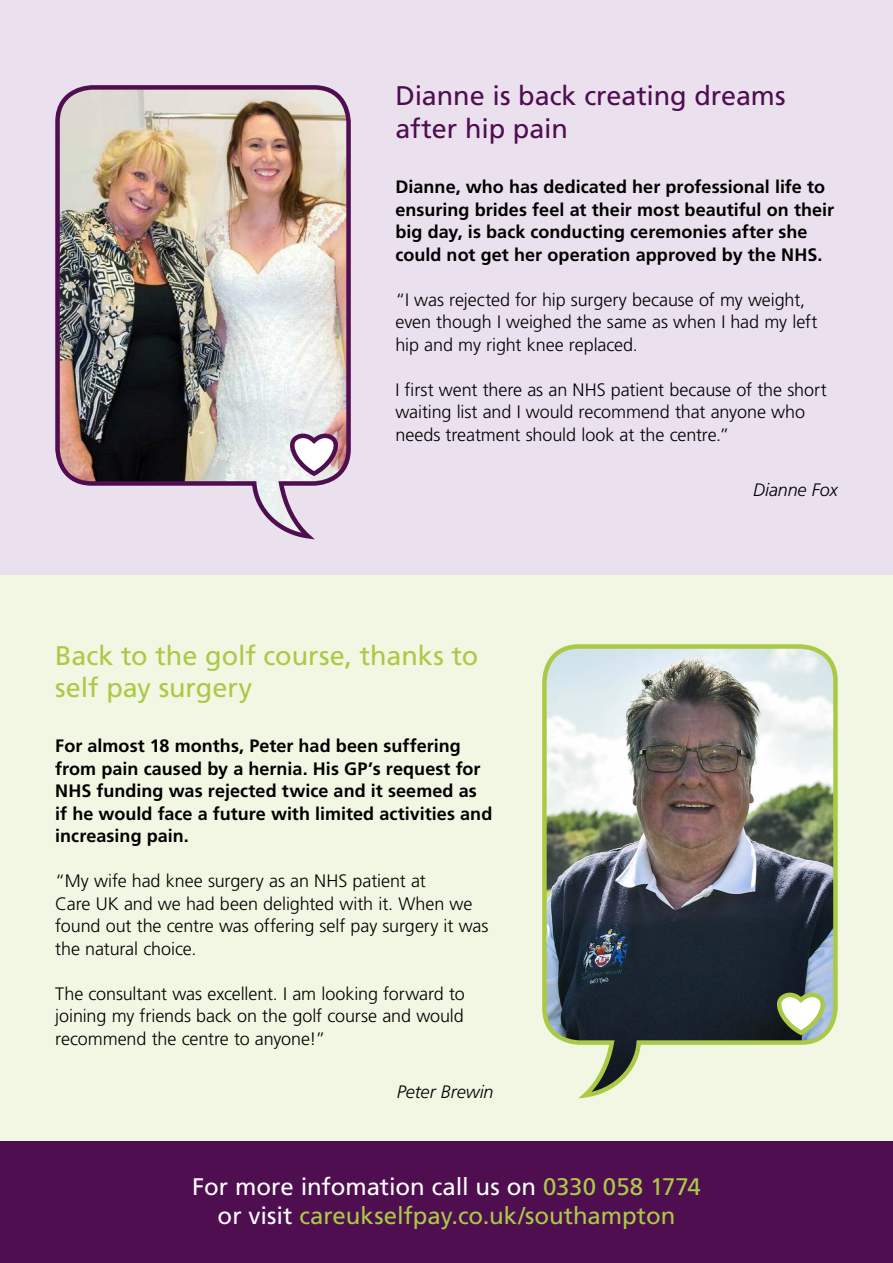
<style>
.page{position:relative;width:893px;height:1263px;background:#fff}
.page>*{position:absolute;margin:0;border:0;box-sizing:border-box;transform-origin:0 0}
.t1{font:27px/32.4px "Frutiger LT Std";letter-spacing:-.005em;color:#aaca46}
.t2{font:27px/32.4px "Frutiger LT Std";letter-spacing:-.005em;color:#4e0e50}
.t3{font:24px/28.8px "Frutiger LT Std";color:#aaca46;text-align:center}
.t4{font:300 18px/22.5px "Frutiger LT Std";letter-spacing:-.005em;color:#000}
.t5{font:700 18px/22.5px "Frutiger LT Std";letter-spacing:.005em;color:#000}
.t6{font:italic 300 18px "Frutiger LT Std";letter-spacing:-.005em;color:#000}
.s1{color:#fff}
</style>
<div class="page">
<div style="left:0;top:565px;width:893px;height:601px;background:#f2f7e3"></div>
<div style="left:0;top:0;width:893px;height:574px;background:#ebe0ed"></div>
<div style="left:0;top:1141px;width:893px;height:122px;background:#4e0e50"></div>
<img style="left:55px;top:85px;width:296px;height:455px">
<img style="left:542px;top:644px;width:296px;height:455px">
<h1 class="t2" style="left:395px;top:80px;width:392px">Dianne is back creating dreams after hip pain</h1>
<p class="t5" style="left:395px;top:176px;width:440px">Dianne, who has dedicated her professional life to ensuring brides feel at their most beautiful on their big day, is back conducting ceremonies after she could not get her operation approved by the NHS.</p>
<p class="t4" style="left:395px;top:288px;width:424px">“I was rejected for hip surgery because of my weight, even though I weighed the same as when I had my left hip and my right knee replaced.</p>
<p class="t4" style="left:395px;top:378px;width:433px">I first went there as an NHS patient because of the short waiting list and I would recommend that anyone who needs treatment should look at the centre.”</p>
<p class="t6" style="left:753px;top:479px;width:86px">Dianne Fox</p>
<h1 class="t1" style="left:55px;top:639px;width:425px">Back to the golf course, thanks to self pay surgery</h1>
<p class="t5" style="left:55px;top:735px;width:439px">For almost 18 months, Peter had been suffering from pain caused by a hernia. His GP’s request for NHS funding was rejected twice and it seemed as if he would face a future with limited activities and increasing pain.</p>
<p class="t4" style="left:55px;top:870px;width:435px">“My wife had knee surgery as an NHS patient at<br>Care UK and we had been delighted with it. When we found out the centre was offering self pay surgery it was the natural choice.</p>
<p class="t4" style="left:55px;top:982px;width:411px;text-align:justify">The consultant was excellent. I am looking forward to joining my friends back on the golf course and would recommend the centre to anyone!”</p>
<p class="t6" style="left:397px;top:1082px;width:98px">Peter Brewin</p>
<h2 class="t3" style="left:192px;top:1172px;width:510px"><span class="s1">For more infomation call us on</span> 0330 058 1774 <span class="s1">or visit</span> careukselfpay.co.uk/southampton</h2>
</div>
